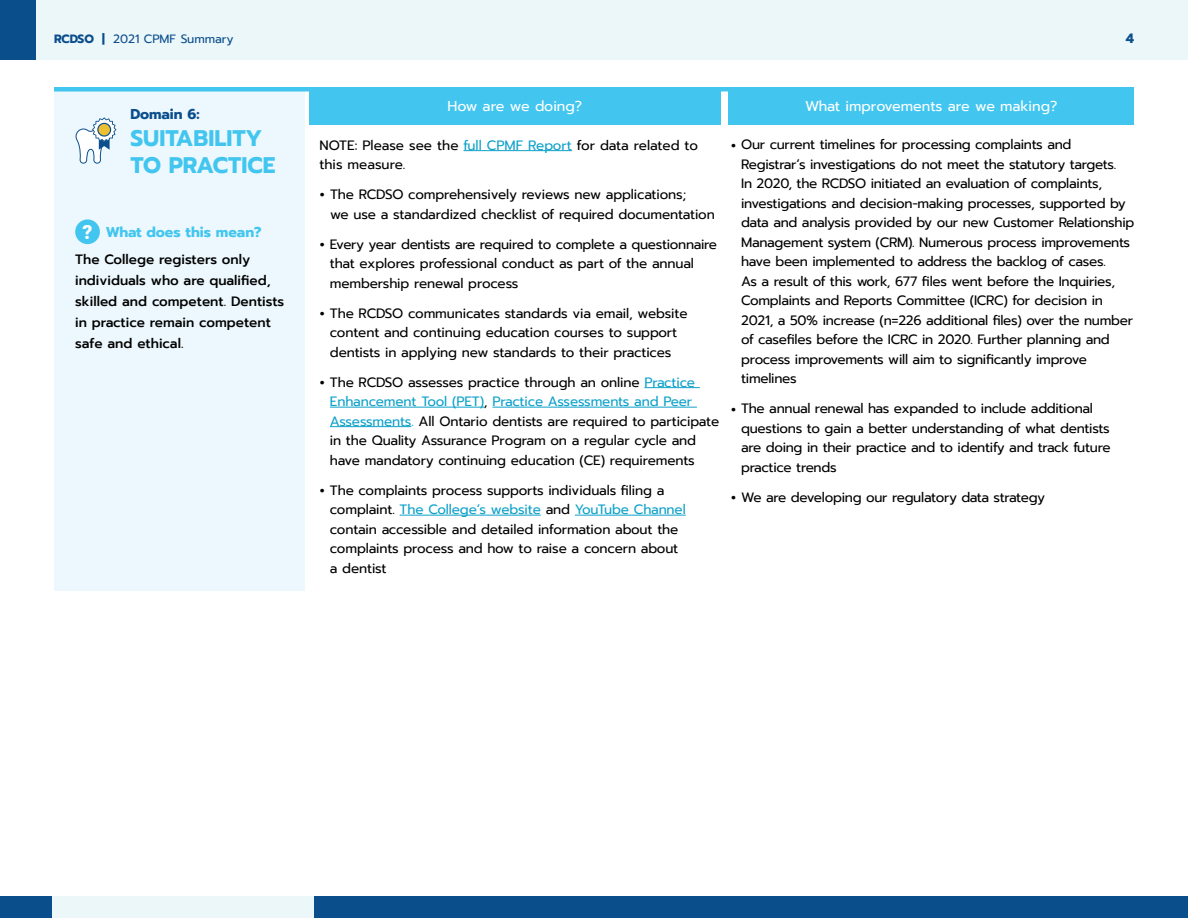
<style>
.page{position:relative;width:1188px;height:918px;background:#fff}
.page>*{position:absolute;margin:0;border:0;box-sizing:border-box;transform-origin:0 0}
.t1{font:700 22.5px/27px "Prompt";color:#42c6ef}
.t2{font:14.25px "Prompt";color:#fff}
.t3{font:700 14.25px "Prompt";color:#42c6ef}
.t4{font:700 14.25px "Prompt";color:#0b4e8c}
.t5{font:13.5px/19.5px "Prompt";letter-spacing:-.02em;color:#000}
.t6{font:500 13.5px/21px "Prompt";color:#000}
.t7{font:13.5px/19.5px "Prompt";color:#000}
.t8{font:700 13.5px "Prompt";color:#0b4e8c}
.t9{font:12px "Prompt";color:#0b4e8c}
.s1{font-weight:700}
.s2{font-family:"Roboto";font-weight:900;font-size:19.65px;color:#fff}
.s3{color:#0ea1ca}
.s4{font-size:21px}
</style>
<div class="page">
<div style="left:0;top:0;width:1188px;height:60px;background:#ecf7fa"></div>
<div style="left:0;top:0;width:36px;height:60px;background:#0b4e8c"></div>
<div style="left:314px;top:896px;width:874px;height:22px;background:#0b4e8c"></div>
<div style="left:52px;top:896px;width:262px;height:22px;background:#ecf7fa"></div>
<div style="left:0;top:896px;width:52px;height:22px;background:#0b4e8c"></div>
<hr style="left:464px;top:150px;width:108px;height:1px;background:#0ea1ca">
<hr style="left:644px;top:387px;width:56px;height:1px;background:#0ea1ca">
<hr style="left:330px;top:407px;width:154px;height:1px;background:#0ea1ca">
<hr style="left:492px;top:407px;width:205px;height:1px;background:#0ea1ca">
<hr style="left:330px;top:426px;width:81px;height:1px;background:#0ea1ca">
<hr style="left:400px;top:515px;width:141px;height:1px;background:#0ea1ca">
<hr style="left:575px;top:515px;width:111px;height:1px;background:#0ea1ca">
<div style="left:309px;top:87px;width:412px;height:37px;background:#42c6ef"></div>
<div style="left:729px;top:87px;width:405px;height:37px;background:#42c6ef"></div>
<div style="left:54px;top:92px;width:250px;height:499px;background:#ecf8fd"></div>
<div style="left:75px;top:219px;width:25px;height:25px;background:#42c6ef;border-radius:50%"></div>
<div style="left:54px;top:87px;width:1080px;height:5px;background:#42c6ef"></div>
<svg style="left:75px;top:117px;width:41px;height:47px"></svg>
<svg style="left:98px;top:123px;width:13px;height:13px"></svg>
<div style="left:97px;top:123px;width:14px;height:14px;border:1px solid #0b4e8c;border-radius:50%"></div>
<p class="t9" style="left:54px;top:30px;width:181px"><span class="s1">RCDSO |</span> 2021 CPMF Summary</p>
<p class="t8" style="left:1126px;top:28px;width:10px">4</p>
<p class="t4" style="left:130px;top:103px;width:71px">Domain 6:</p>
<h1 class="t1" style="left:130px;top:124px;width:147px">SUITABILITY<br>TO PRACTICE</h1>
<p class="t3" style="left:83px;top:221px;width:181px"><span class="s2">?</span> What does this mean?</p>
<p class="t6" style="left:75px;top:249px;width:210px">The College registers only individuals who are qualified, skilled and competent. Dentists in practice remain competent safe and ethical.</p>
<p class="t2" style="left:448px;top:96px;width:136px">How are we doing?</p>
<p class="t2" style="left:805px;top:96px;width:254px">What improvements are we making?</p>
<p class="t7" style="left:320px;top:135px;width:380px">NOTE: Please see the <span class="s3">full CPMF Report</span> for data related to this measure.</p>
<p class="t5" style="left:330px;top:185px;width:386px;text-indent:-11px"><span class="s4">•</span> The RCDSO comprehensively reviews new applications;<br>we use a standardized checklist of required documentation</p>
<p class="t5" style="left:330px;top:234px;width:389px;text-indent:-10px"><span class="s4">•</span> Every year dentists are required to complete a questionnaire that explores professional conduct as part of the annual membership renewal process</p>
<p class="t5" style="left:320px;top:303px;width:370px;text-align:center"><span class="s4">•</span> The RCDSO communicates standards via email, website content and continuing education courses to support dentists in applying new standards to their practices</p>
<p class="t5" style="left:330px;top:372px;width:391px;text-indent:-10px"><span class="s4">•</span> The RCDSO assesses practice through an online <span class="s3">Practice Enhancement Tool (PET)</span>, <span class="s3">Practice Assessments and Peer Assessments.</span> All Ontario dentists are required to participate in the Quality Assurance Program on a regular cycle and have mandatory continuing education (CE) requirements</p>
<p class="t5" style="left:330px;top:480px;width:357px;text-indent:-10px"><span class="s4">•</span> The complaints process supports individuals filing a complaint. <span class="s3">The College’s website</span> and <span class="s3">YouTube Channel </span>contain accessible and detailed information about the complaints process and how to raise a concern about a dentist</p>
<p class="t5" style="left:741px;top:135px;width:395px;text-indent:-10px"><span class="s4">•</span> Our current timelines for processing complaints and Registrar’s investigations do not meet the statutory targets.<br>In 2020, the RCDSO initiated an evaluation of complaints, investigations and decision-making processes, supported by data and analysis provided by our new Customer Relationship Management system (CRM). Numerous process improvements have been implemented to address the backlog of cases.<br>As a result of this work, 677 files went before the Inquiries, Complaints and Reports Committee (ICRC) for decision in 2021, a 50% increase (n=226 additional files) over the number of casefiles before the ICRC in 2020. Further planning and process improvements will aim to significantly improve timelines</p>
<p class="t5" style="left:741px;top:399px;width:371px;text-indent:-10px"><span class="s4">•</span> The annual renewal has expanded to include additional questions to gain a better understanding of what dentists are doing in their practice and to identify and track future practice trends</p>
<p class="t5" style="left:731px;top:487px;width:316px"><span class="s4">•</span> We are developing our regulatory data strategy</p>
</div>
